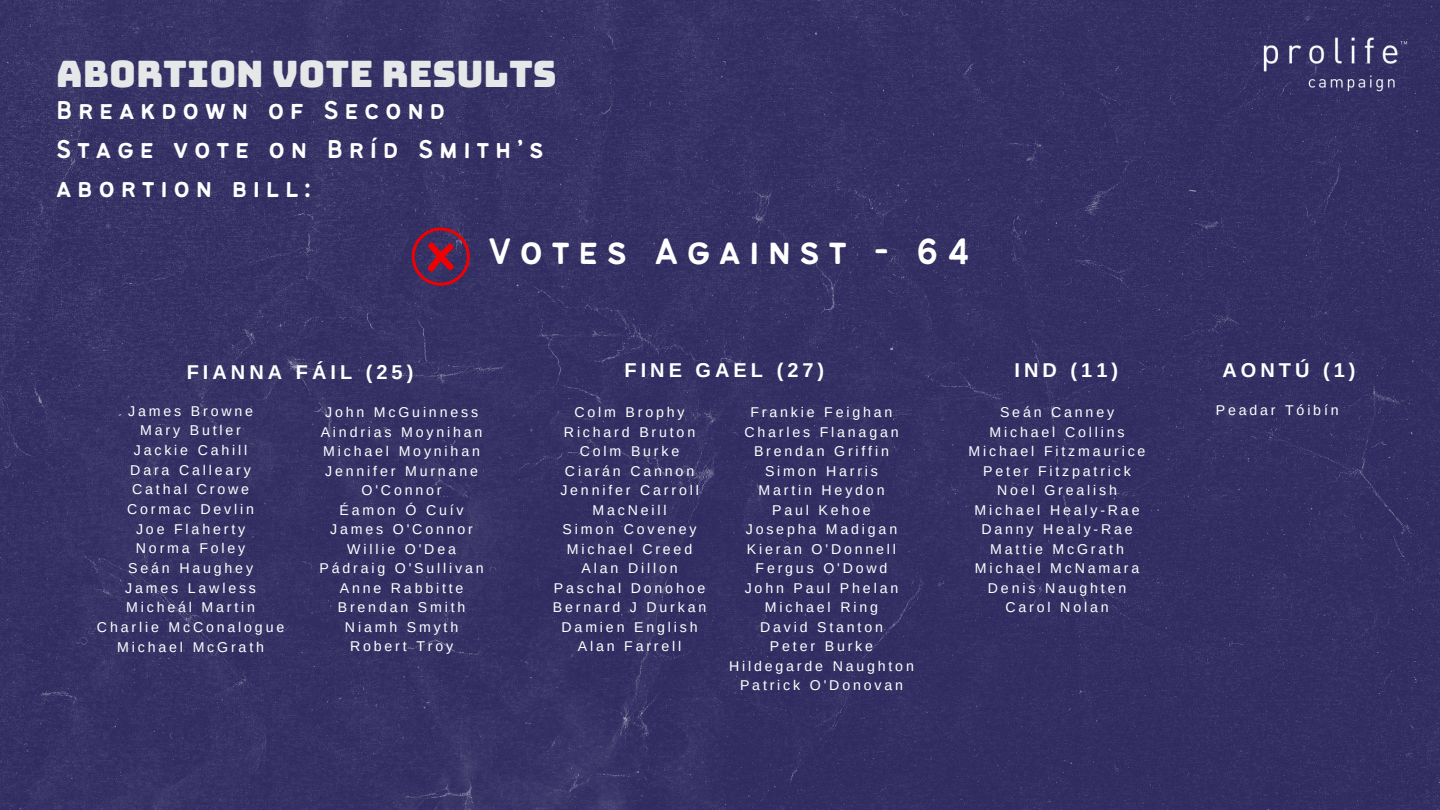
<style>
.page{position:relative;width:1440px;height:810px;background:#fff}
.page>*{position:absolute;margin:0;border:0;box-sizing:border-box;transform-origin:0 0}
.t1{font:40.4px "Bantayog";letter-spacing:.2em;color:#fff}
.t2{font:36.5px "Bungee";color:#e6e7e9}
.t3{font:28.3px/39px "Bantayog";letter-spacing:.2em;color:#fff}
.t4{font:700 20px "Arimo";letter-spacing:.2em;color:#fff}
.t5{font:14.2px/19.5px "Arimo";letter-spacing:.2em;color:#fff;text-align:center}
</style>
<div class="page">
<img style="left:0;top:0;width:1440px;height:810px">
<img style="left:1255px;top:23px;width:157px;height:73px">
<svg style="left:412px;top:228px;width:58px;height:58px;background:#68254b"></svg>
<p class="t2" style="left:56px;top:56px;width:502px">ABORTION VOTE RESULTS</p>
<p class="t3" style="left:56px;top:92px;width:489px">Breakdown of Second<br>Stage vote on Bríd Smith’s abortion bill:</p>
<p class="t1" style="left:489px;top:235px;width:483px">Votes Against - 64</p>
<p class="t4" style="left:187px;top:361px;width:228px">FIANNA FÁIL (25)</p>
<p class="t4" style="left:625px;top:359px;width:201px">FINE GAEL (27)</p>
<p class="t4" style="left:1015px;top:359px;width:105px">IND (11)</p>
<p class="t4" style="left:1222px;top:359px;width:135px">AONTÚ (1)</p>
<p class="t5" style="left:751px;top:402px;width:143px">Frankie Feighan</p>
<p class="t5" style="left:744px;top:422px;width:156px">Charles Flanagan</p>
<p class="t5" style="left:754px;top:441px;width:136px">Brendan Griffin</p>
<p class="t5" style="left:765px;top:461px;width:114px">Simon Harris</p>
<p class="t5" style="left:758px;top:480px;width:128px">Martin Heydon</p>
<p class="t5" style="left:772px;top:500px;width:100px">Paul Kehoe</p>
<p class="t5" style="left:746px;top:519px;width:153px">Josepha Madigan</p>
<p class="t5" style="left:747px;top:539px;width:151px">Kieran O'Donnell</p>
<p class="t5" style="left:756px;top:558px;width:133px">Fergus O'Dowd</p>
<p class="t5" style="left:745px;top:578px;width:155px">John Paul Phelan</p>
<p class="t5" style="left:765px;top:597px;width:115px">Michael Ring</p>
<p class="t5" style="left:760px;top:617px;width:124px">David Stanton</p>
<p class="t5" style="left:770px;top:636px;width:105px">Peter Burke</p>
<p class="t5" style="left:729px;top:656px;width:186px">Hildegarde Naughton</p>
<p class="t5" style="left:740px;top:675px;width:164px">Patrick O'Donovan</p>
<p class="t5" style="left:128px;top:401px;width:126px">James Browne</p>
<p class="t5" style="left:1216px;top:400px;width:124px">Peadar Tóibín</p>
<p class="t5" style="left:140px;top:421px;width:102px">Mary Butler</p>
<p class="t5" style="left:134px;top:440px;width:115px">Jackie Cahill</p>
<p class="t5" style="left:130px;top:460px;width:122px">Dara Calleary</p>
<p class="t5" style="left:132px;top:480px;width:119px">Cathal Crowe</p>
<p class="t5" style="left:127px;top:499px;width:128px">Cormac Devlin</p>
<p class="t5" style="left:136px;top:519px;width:111px">Joe Flaherty</p>
<p class="t5" style="left:136px;top:539px;width:111px">Norma Foley</p>
<p class="t5" style="left:128px;top:558px;width:126px">Seán Haughey</p>
<p class="t5" style="left:125px;top:578px;width:132px">James Lawless</p>
<p class="t5" style="left:126px;top:598px;width:130px">Micheál Martin</p>
<p class="t5" style="left:97px;top:617px;width:189px">Charlie McConalogue</p>
<p class="t5" style="left:117px;top:637px;width:148px">Michael McGrath</p>
<p class="t5" style="left:1000px;top:402px;width:116px">Seán Canney</p>
<p class="t5" style="left:990px;top:422px;width:136px">Michael Collins</p>
<p class="t5" style="left:969px;top:441px;width:178px">Michael Fitzmaurice</p>
<p class="t5" style="left:983px;top:461px;width:149px">Peter Fitzpatrick</p>
<p class="t5" style="left:997px;top:480px;width:121px">Noel Grealish</p>
<p class="t5" style="left:975px;top:500px;width:166px">Michael Healy-Rae</p>
<p class="t5" style="left:981px;top:519px;width:153px">Danny Healy-Rae</p>
<p class="t5" style="left:990px;top:539px;width:135px">Mattie McGrath</p>
<p class="t5" style="left:975px;top:558px;width:166px">Michael McNamara</p>
<p class="t5" style="left:988px;top:578px;width:140px">Denis Naughten</p>
<p class="t5" style="left:1006px;top:597px;width:105px">Carol Nolan</p>
<p class="t5" style="left:325px;top:402px;width:154px">John McGuinness</p>
<p class="t5" style="left:321px;top:422px;width:163px">Aindrias Moynihan</p>
<p class="t5" style="left:323px;top:441px;width:158px">Michael Moynihan</p>
<p class="t5" style="left:325px;top:461px;width:154px">Jennifer Murnane<br>O'Connor</p>
<p class="t5" style="left:340px;top:500px;width:126px">Éamon Ó Cuív</p>
<p class="t5" style="left:330px;top:519px;width:144px">James O'Connor</p>
<p class="t5" style="left:347px;top:539px;width:110px">Willie O'Dea</p>
<p class="t5" style="left:320px;top:558px;width:166px">Pádraig O'Sullivan</p>
<p class="t5" style="left:340px;top:578px;width:125px">Anne Rabbitte</p>
<p class="t5" style="left:338px;top:597px;width:129px">Brendan Smith</p>
<p class="t5" style="left:345px;top:617px;width:115px">Niamh Smyth</p>
<p class="t5" style="left:350px;top:636px;width:105px">Robert Troy</p>
<p class="t5" style="left:575px;top:402px;width:112px">Colm Brophy</p>
<p class="t5" style="left:564px;top:422px;width:133px">Richard Bruton</p>
<p class="t5" style="left:580px;top:441px;width:101px">Colm Burke</p>
<p class="t5" style="left:565px;top:461px;width:131px">Ciarán Cannon</p>
<p class="t5" style="left:560px;top:480px;width:140px">Jennifer Carroll<br>MacNeill</p>
<p class="t5" style="left:563px;top:519px;width:135px">Simon Coveney</p>
<p class="t5" style="left:567px;top:539px;width:127px">Michael Creed</p>
<p class="t5" style="left:582px;top:558px;width:98px">Alan Dillon</p>
<p class="t5" style="left:554px;top:578px;width:153px">Paschal Donohoe</p>
<p class="t5" style="left:553px;top:597px;width:155px">Bernard J Durkan</p>
<p class="t5" style="left:562px;top:617px;width:138px">Damien English</p>
<p class="t5" style="left:578px;top:636px;width:105px">Alan Farrell</p>
</div>
